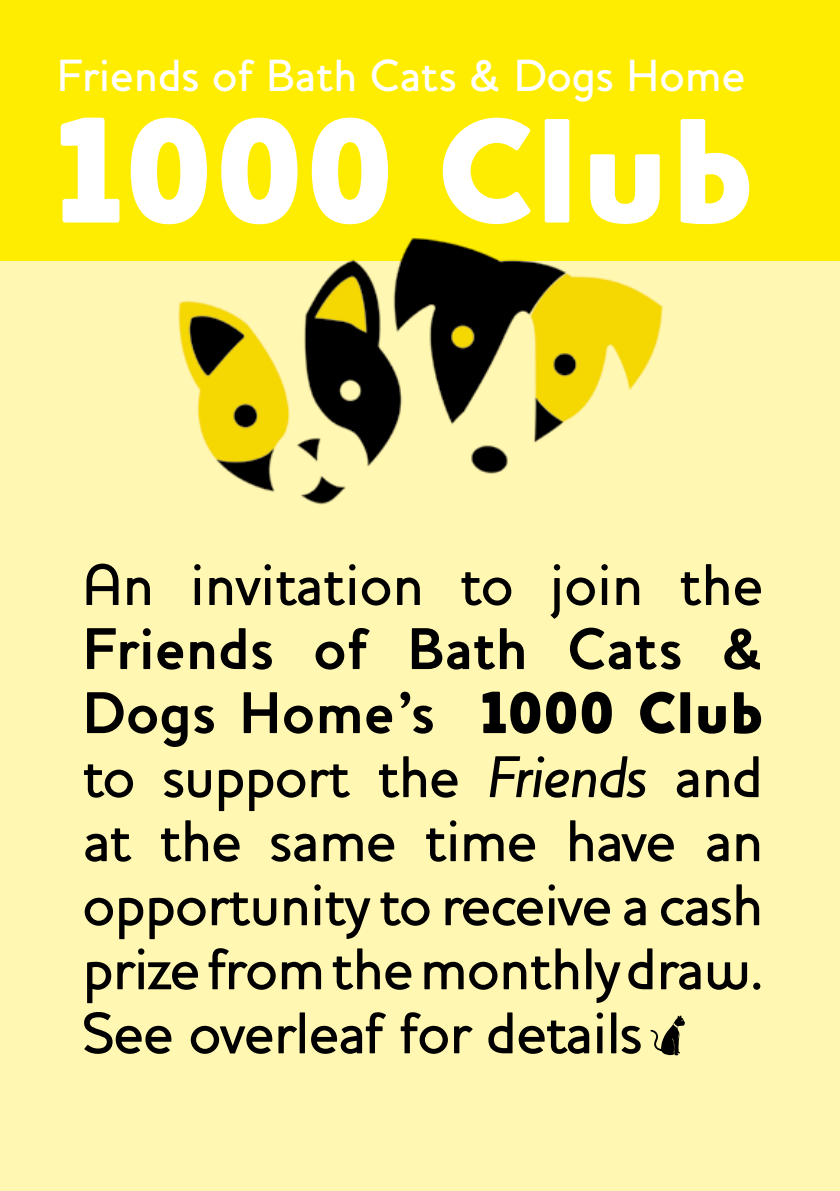
<style>
.page{position:relative;width:840px;height:1191px;background:#fff}
.page>*{position:absolute;margin:0;border:0;box-sizing:border-box;transform-origin:0 0}
.t1{font:800 152px "Houschka";color:#fff}
.t2{font:500 60px/64px "Houschka";letter-spacing:-.02em;color:#000;text-align:justify}
.t3{font:500 46px "Houschka";color:#fff}
.s1{font-weight:700}
.s2{font-weight:800}
.s3{font-style:italic}
</style>
<div class="page">
<div style="left:0;top:261px;width:839px;height:930px;background:#fff7b2"></div>
<div style="left:0;top:0;width:839px;height:261px;background:#ffed00"></div>
<img style="left:178px;top:238px;width:485px;height:267px">
<p class="t3" style="left:57px;top:48px;width:689px">Friends of Bath Cats &amp; Dogs Home</p>
<h1 class="t1" style="left:57px;top:81px;width:699px">1000 Club</h1>
<p class="t2" style="left:82px;top:552px;width:682px">An invitation to join the</p>
<p class="t2" style="left:82px;top:616px;width:682px"><span class="s1">Friends of Bath Cats &amp; Dogs Home’s</span> <span class="s2">1000 Club </span>to support the <span class="s3">Friends</span> and at the same time have an opportunity to receive a cash prize from the monthly draw.<br>See overleaf for details</p>
</div>
